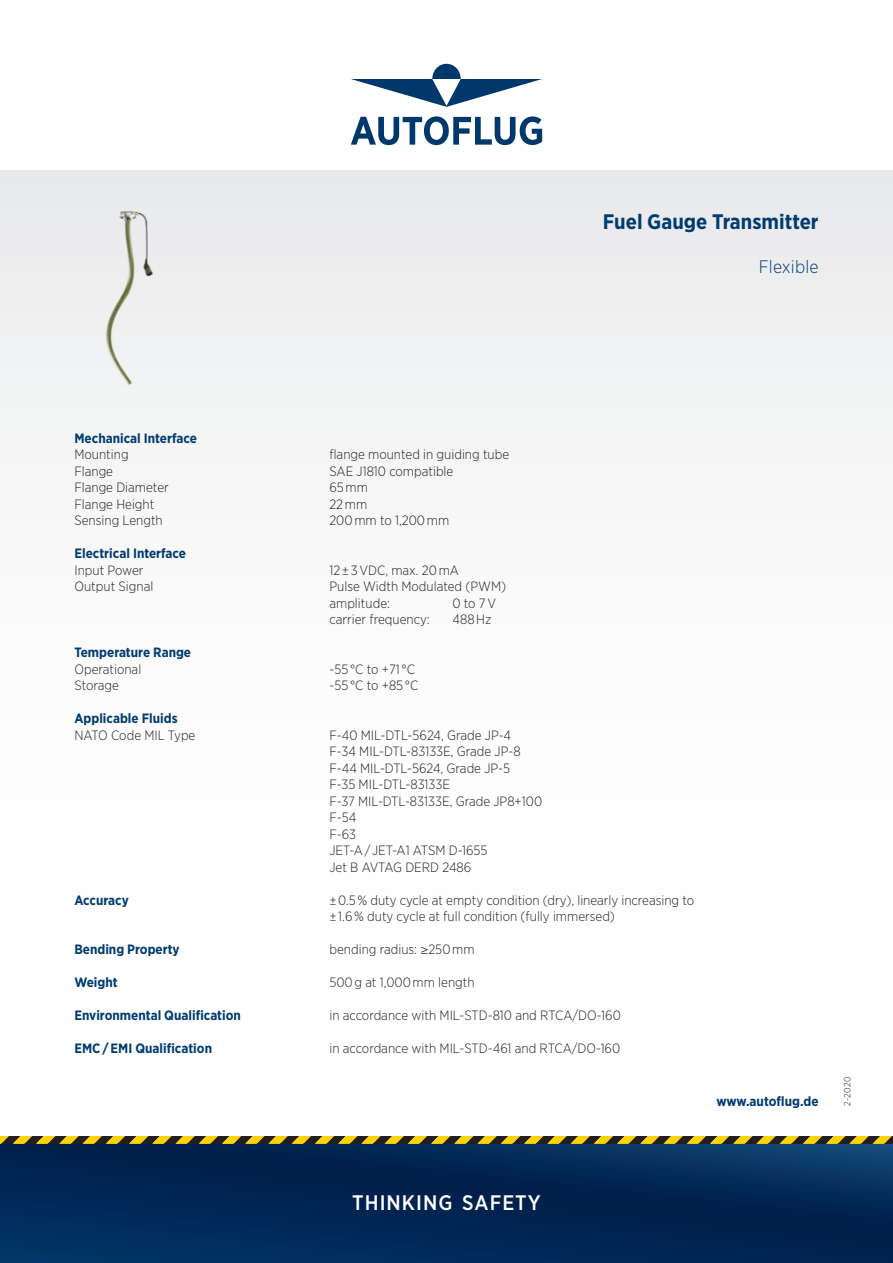
<style>
.page{position:relative;width:893px;height:1263px;background:#fff}
.page>*{position:absolute;margin:0;border:0;box-sizing:border-box;transform-origin:0 0}
.t1{font:700 21px "Gotham Narrow";color:#013c71}
.t2{font:500 21px "Gotham Narrow";letter-spacing:.05em;color:#fff}
.t3{font:300 18px "Gotham Narrow";letter-spacing:.01em;color:#013c71}
.t4{font:300 13.5px/16.5px "Gotham Narrow";color:#231f20}
.t5{font:700 13.5px "Gotham Narrow";color:#013c71}
.t6{font:300 9px "Gotham Narrow";color:#231f20}
.s1{font-family:"Myriad Pro";font-weight:400;font-stretch:condensed}
</style>
<div class="page">
<svg style="left:351px;top:116px;width:191px;height:29px"></svg>
<svg style="left:351px;top:64px;width:191px;height:43px"></svg>
<svg style="left:0;top:1144px;width:893px;height:119px;background:#012755"></svg>
<svg style="left:0;top:1136px;width:893px;height:8px;background:#907a16"></svg>
<div style="left:0;top:170px;width:893px;height:965px;background:linear-gradient(to bottom,#edeeef,#fff)"></div>
<img style="left:103px;top:204px;width:53px;height:185px">
<h1 class="t1" style="left:603px;top:209px;width:217px">Fuel Gauge Transmitter</h1>
<h2 class="t3" style="left:759px;top:255px;width:61px">Flexible</h2>
<p class="t5" style="left:74px;top:429px;width:124px">Mechanical Interface</p>
<p class="t4" style="left:74px;top:446px;width:56px">Mounting</p>
<p class="t4" style="left:329px;top:446px;width:181px">flange mounted in guiding tube</p>
<p class="t4" style="left:74px;top:462px;width:40px">Flange</p>
<p class="t4" style="left:329px;top:462px;width:125px">SAE J1810 compatible</p>
<p class="t4" style="left:74px;top:479px;width:96px">Flange Diameter</p>
<p class="t4" style="left:329px;top:479px;width:40px">65 mm</p>
<p class="t4" style="left:74px;top:495px;width:81px">Flange Height</p>
<p class="t4" style="left:329px;top:495px;width:39px">22 mm</p>
<p class="t4" style="left:74px;top:512px;width:90px">Sensing Length</p>
<p class="t4" style="left:329px;top:512px;width:121px">200 mm to 1,200 mm</p>
<p class="t5" style="left:74px;top:545px;width:113px">Electrical Interface</p>
<p class="t4" style="left:74px;top:561px;width:71px">Input Power</p>
<p class="t4" style="left:329px;top:561px;width:131px">12 ± 3 VDC, max. 20 mA</p>
<p class="t4" style="left:74px;top:578px;width:80px">Output Signal</p>
<p class="t4" style="left:329px;top:578px;width:178px">Pulse Width Modulated (PWM) amplitude:</p>
<p class="t4" style="left:452px;top:594px;width:45px">0 to 7 V</p>
<p class="t4" style="left:329px;top:611px;width:102px">carrier frequency:</p>
<p class="t4" style="left:452px;top:611px;width:40px">488 Hz</p>
<p class="t5" style="left:74px;top:644px;width:118px">Temperature Range</p>
<p class="t4" style="left:74px;top:660px;width:68px">Operational</p>
<p class="t4" style="left:329px;top:660px;width:87px">-55 °C to +71 °C</p>
<p class="t4" style="left:74px;top:677px;width:46px">Storage</p>
<p class="t4" style="left:329px;top:677px;width:91px">-55 °C to +85 °C</p>
<p class="t5" style="left:74px;top:710px;width:105px">Applicable Fluids</p>
<p class="t4" style="left:74px;top:726px;width:123px">NATO Code MIL Type</p>
<p class="t4" style="left:329px;top:726px;width:214px">F-40 MIL-DTL-5624, Grade JP-4<br>F-34 MIL-DTL-83133E, Grade JP-8<br>F-44 MIL-DTL-5624, Grade JP-5<br>F-35 MIL-DTL-83133E<br>F-37 MIL-DTL-83133E, Grade JP8+100<br>F-54<br>F-63<br>JET-A / JET-A1 ATSM D-1655<br>Jet B AVTAG DERD 2486</p>
<p class="t5" style="left:74px;top:891px;width:56px">Accuracy</p>
<p class="t4" style="left:329px;top:891px;width:366px">± 0.5 % duty cycle at empty condition (dry), linearly increasing to ± 1.6 % duty cycle at full condition (fully immersed)</p>
<p class="t5" style="left:74px;top:941px;width:107px">Bending Property</p>
<p class="t4" style="left:329px;top:941px;width:147px">bending radius: <span class="s1">≥</span>250 mm</p>
<p class="t5" style="left:74px;top:973px;width:45px">Weight</p>
<p class="t4" style="left:329px;top:974px;width:147px">500 g at 1,000 mm length</p>
<p class="t5" style="left:74px;top:1006px;width:168px">Environmental Qualification</p>
<p class="t4" style="left:329px;top:1007px;width:293px">in accordance with MIL-STD-810 and RTCA/DO-160</p>
<p class="t5" style="left:74px;top:1039px;width:139px">EMC / EMI Qualification</p>
<p class="t4" style="left:329px;top:1040px;width:292px">in accordance with MIL-STD-461 and RTCA/DO-160</p>
<p class="t5" style="left:716px;top:1092px;width:104px">www.autoflug.de</p>
<p class="t6" style="left:842px;top:1106px;width:30px;rotate:-90deg">2-2020</p>
<h1 class="t2" style="left:352px;top:1189px;width:190px">THINKING SAFETY</h1>
</div>
